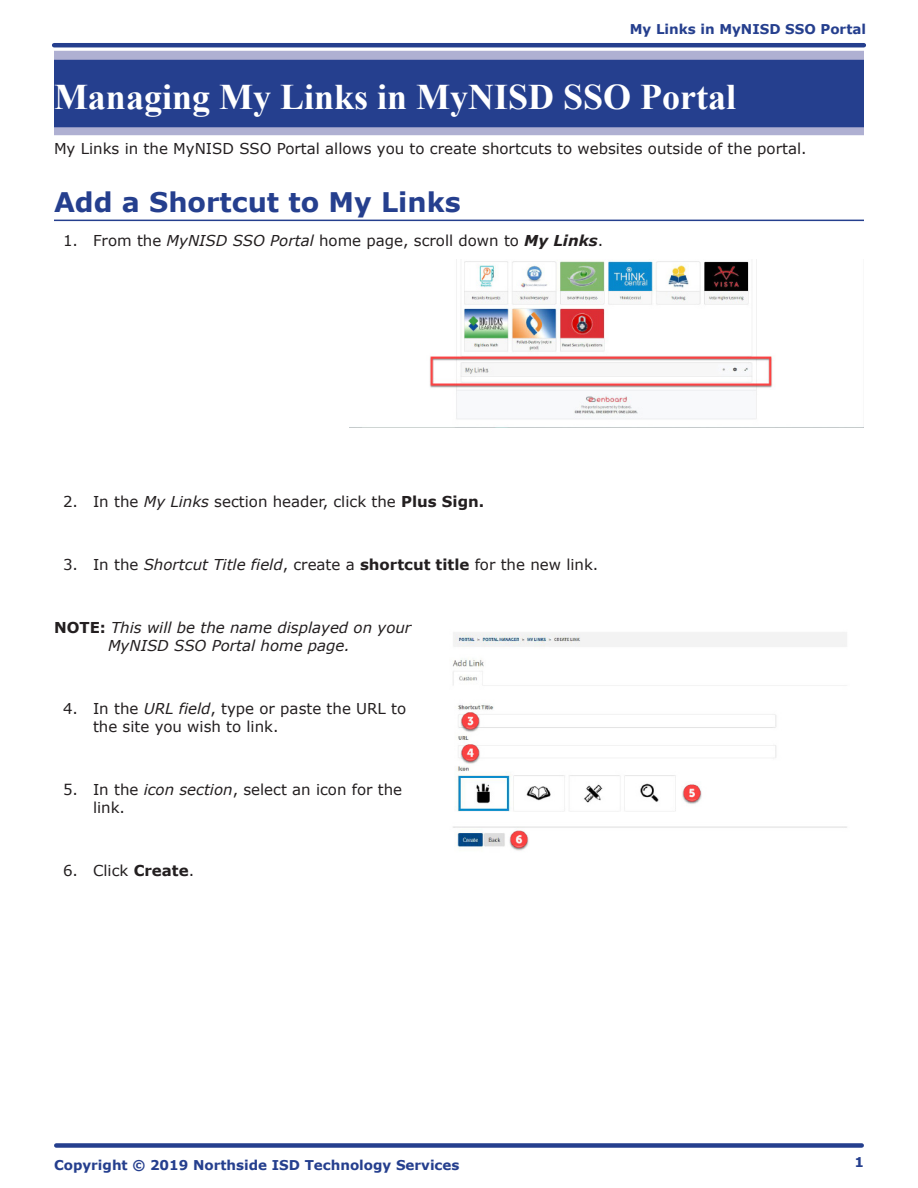
<style>
.page{position:relative;width:918px;height:1188px;background:#fff}
.page>*{position:absolute;margin:0;border:0;box-sizing:border-box;transform-origin:0 0}
.Heading_1{font:700 36px "Times New Roman";color:#fff}
.Heading_2{font:700 27px "Verdana";color:#253f8e}
.t1{font:15px/18px "Verdana";color:#231f20}
.NOTE{font:italic 15px/18px "Verdana";color:#231f20;text-align:center}
.t2{font:700 13.5px "Verdana";color:#253f8e}
.s1{font-style:italic}
.s2{font-weight:700;font-style:italic}
.s3{font-weight:700}
.s4{font-weight:700;font-style:normal}
</style>
<div class="page">
<div style="left:56px;top:1143px;width:806px;height:5px;background:#253f8e"></div>
<hr style="left:54px;top:43px;width:810px;height:4px;background:#253f8e">
<div style="left:54px;top:51px;width:810px;height:10px;background:#afb0d2"></div>
<div style="left:54px;top:125px;width:810px;height:10px;background:#afb0d2"></div>
<div style="left:54px;top:60px;width:810px;height:67px;background:#253f8e"></div>
<hr style="left:54px;top:220px;width:810px;height:1px;background:#253f8e">
<img style="left:350px;top:260px;width:514px;height:168px">
<img style="left:452px;top:632px;width:395px;height:219px">
<p class="t2" style="left:630px;top:20px;width:238px">My Links in MyNISD SSO Portal</p>
<p class="Heading_1" style="left:54px;top:71px;width:684px">Managing My Links in MyNISD SSO Portal</p>
<p class="t1" style="left:54px;top:139px;width:754px">My Links in the MyNISD SSO Portal allows you to create shortcuts to websites outside of the portal.</p>
<p class="Heading_2" style="left:54px;top:183px;width:408px">Add a Shortcut to My Links</p>
<p class="t1" style="left:63px;top:232px;width:542px">1. From the <span class="s1">MyNISD SSO Portal</span> home page, scroll down to <span class="s2">My Links</span>.</p>
<p class="t1" style="left:63px;top:493px;width:423px">2. In the <span class="s1">My Links</span> section header, click the <span class="s3">Plus Sign.</span></p>
<p class="t1" style="left:63px;top:556px;width:537px">3. In the <span class="s1">Shortcut Title field</span>, create a <span class="s3">shortcut title</span> for the new link.</p>
<p class="NOTE" style="left:54px;top:619px;width:359px"><span class="s4">NOTE:</span> This will be the name displayed on your<br>MyNISD SSO Portal home page.</p>
<p class="t1" style="left:93px;top:700px;width:315px;text-indent:-30px">4. In the <span class="s1">URL field</span>, type or paste the URL to the site you wish to link.</p>
<p class="t1" style="left:93px;top:781px;width:311px;text-indent:-30px">5. In the <span class="s1">icon section</span>, select an icon for the link.</p>
<p class="t1" style="left:63px;top:862px;width:133px">6. Click <span class="s3">Create</span>.</p>
<p class="t2" style="left:54px;top:1156px;width:407px">Copyright © 2019 Northside ISD Technology Services</p>
<p class="t2" style="left:854px;top:1153px;width:11px">1</p>
</div>
